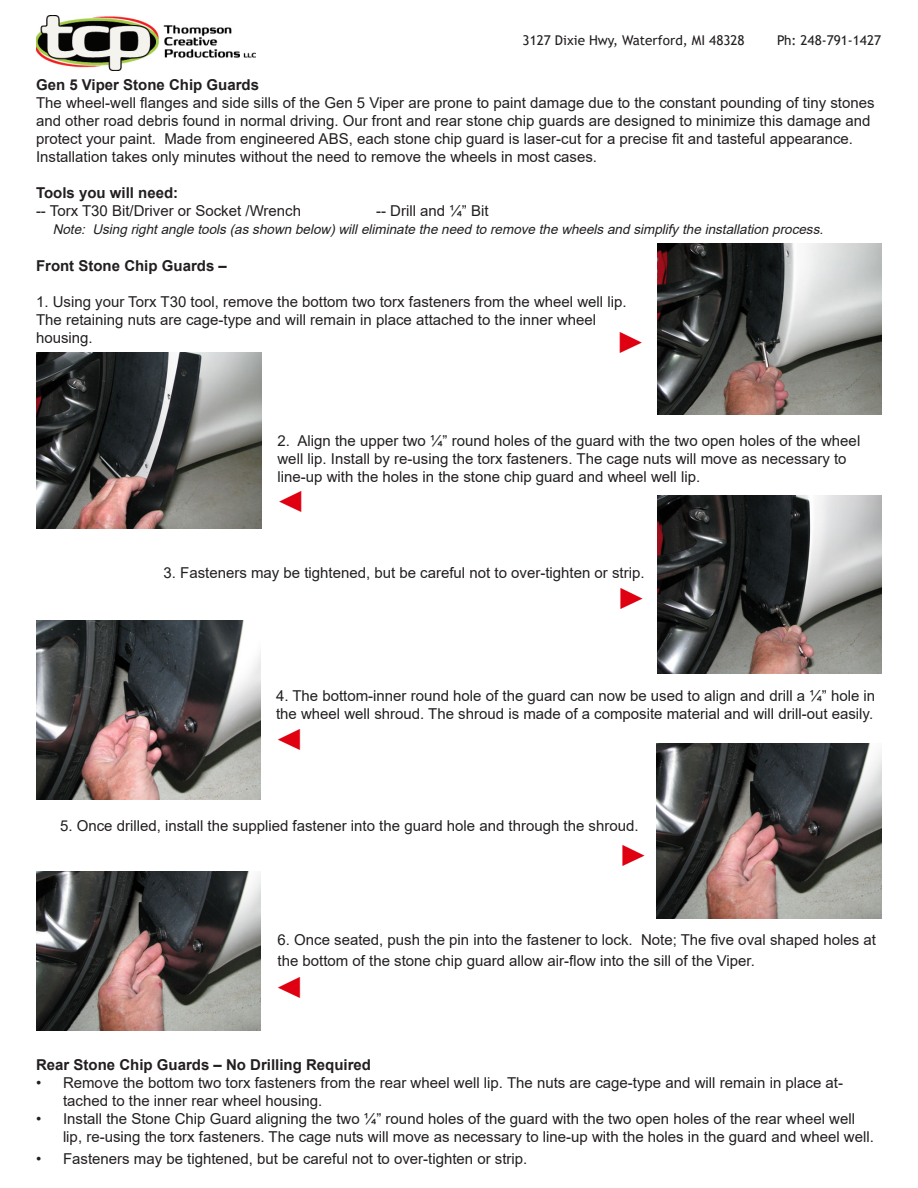
<style>
.page{position:relative;width:918px;height:1188px;background:#fff}
.page>*{position:absolute;margin:0;border:0;box-sizing:border-box;transform-origin:0 0}
.t1{font:45px "Minion Pro";color:#df0011}
.t2{font:15px/18px "Arial";color:#231f20}
.t3{font:700 15px "Arial";color:#231f20}
.t4{font:italic 13.5px "Arial";color:#231f20}
.t5{font:13.5px "Trebuchet MS";color:#231f20}
</style>
<div class="page">
<img style="left:657px;top:244px;width:225px;height:171px">
<img style="left:37px;top:352px;width:225px;height:177px">
<img style="left:657px;top:495px;width:225px;height:179px">
<img style="left:36px;top:621px;width:225px;height:179px">
<img style="left:656px;top:743px;width:225px;height:175px">
<img style="left:36px;top:872px;width:225px;height:159px">
<img style="left:36px;top:15px;width:219px;height:56px">
<p class="t5" style="left:523px;top:32px;width:224px">3127 Dixie Hwy, Waterford, MI 48328</p>
<p class="t5" style="left:777px;top:32px;width:106px">Ph: 248-791-1427</p>
<p class="t3" style="left:36px;top:75px;width:225px">Gen 5 Viper Stone Chip Guards</p>
<p class="t2" style="left:36px;top:94px;width:840px">The wheel-well flanges and side sills of the Gen 5 Viper are prone to paint damage due to the constant pounding of tiny stones and other road debris found in normal driving. Our front and rear stone chip guards are designed to minimize this damage and protect your paint. Made from engineered ABS, each stone chip guard is laser-cut for a precise fit and tasteful appearance.<br>Installation takes only minutes without the need to remove the wheels in most cases.</p>
<p class="t3" style="left:36px;top:183px;width:144px">Tools you will need:</p>
<p class="t2" style="left:36px;top:202px;width:267px">-- Torx T30 Bit/Driver or Socket /Wrench</p>
<p class="t2" style="left:376px;top:202px;width:114px">-- Drill and ¼” Bit</p>
<p class="t4" style="left:53px;top:220px;width:776px">Note: Using rightangle tools(asshown below)willeliminate the need to remove the wheelsand simplifythe installation process.</p>
<p class="t3" style="left:36px;top:255px;width:192px">Front Stone Chip Guards –</p>
<p class="t2" style="left:36px;top:292px;width:592px">1. Using your Torx T30 tool, remove the bottom two torx fasteners from the wheel well lip.<br>The retaining nuts are cage-type and will remain in place attached to the inner wheel housing.</p>
<p class="t2" style="left:278px;top:432px;width:584px">2. Align the upper two ¼” round holes of the guard with the two open holes of the wheel well lip. Install by re-using the torx fasteners. The cage nuts will move as necessary to line-up with the holes in the stone chip guard and wheel well lip.</p>
<p class="t1" style="left:278px;top:468px;width:29px">◀</p>
<p class="t2" style="left:164px;top:563px;width:483px">3. Fasteners may be tightened, but be careful not to over-tighten or strip.</p>
<p class="t2" style="left:276px;top:687px;width:601px">4. The bottom-inner round hole of the guard can now be used to align and drill a ¼” hole in the wheel well shroud. The shroud is made of a composite material and will drill-out easily.</p>
<p class="t1" style="left:276px;top:707px;width:29px">◀</p>
<p class="t2" style="left:60px;top:817px;width:580px">5. Once drilled, install the supplied fastener into the guard hole and through the shroud.</p>
<p class="t2" style="left:278px;top:929px;width:600px;line-height:21.6px">6. Once seated, push the pin into the fastener to lock. Note; The five oval shaped holes at the bottom of the stone chip guard allow air-flow into the sill of the Viper.</p>
<p class="t1" style="left:276px;top:954px;width:29px">◀</p>
<p class="t3" style="left:36px;top:1054px;width:337px">Rear Stone Chip Guards – No Drilling Required</p>
<p class="t2" style="left:63px;top:1074px;width:782px;text-indent:-27px">• Remove the bottom two torx fasteners from the rear wheel well lip. The nuts are cage-type and will remain in place at&shy;tached to the inner rear wheel housing.</p>
<p class="t2" style="left:63px;top:1110px;width:812px;text-indent:-27px">• Install the Stone Chip Guard aligning the two ¼” round holes of the guard with the two open holes of the rear wheel well lip, re-using the torx fasteners. The cage nuts will move as necessary to line-up with the holes in the guard and wheel well.</p>
<p class="t2" style="left:36px;top:1149px;width:493px">• Fasteners may be tightened, but be careful not to over-tighten or strip.</p>
</div>
